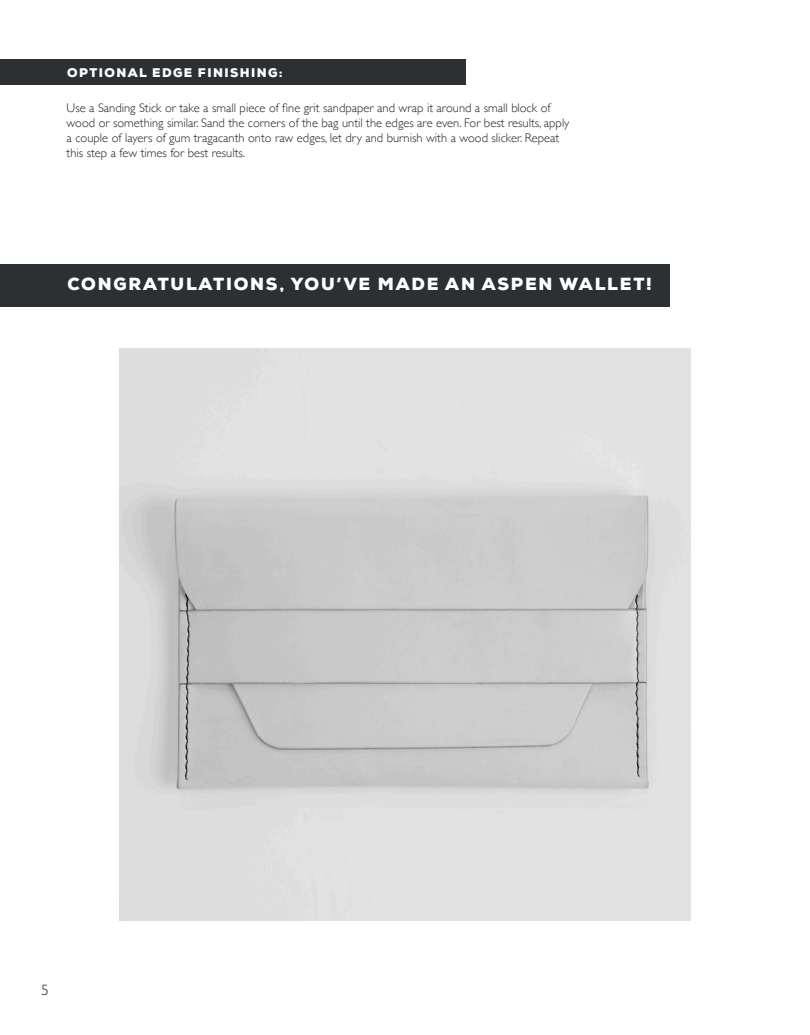
<style>
.page{position:relative;width:810px;height:1035px;background:#fff}
.page>*{position:absolute;margin:0;border:0;box-sizing:border-box;transform-origin:0 0}
.t1{font:900 17.5px "Nexa";letter-spacing:.1em;color:#fff}
.t2{font:300 15px "Gill Sans Nova";color:#231f20}
.t3{font:300 12.5px/15px "Gill Sans";color:#231f20}
.t4{font:900 12.5px "Nexa";letter-spacing:.115em;color:#fff}
</style>
<div class="page">
<img style="left:119px;top:349px;width:572px;height:572px">
<div style="left:0;top:264px;width:670px;height:42px;background:#2d3032"></div>
<div style="left:0;top:59px;width:465px;height:26px;background:#2d3032"></div>
<p class="t4" style="left:67px;top:64px;width:217px">OPTIONAL EDGE FINISHING:</p>
<p class="t3" style="left:67px;top:99px;width:504px">Use a Sanding Stick or take a small piece of fine grit sandpaper and wrap it around a small block of wood or something similar. Sand the corners of the bag until the edges are even. For best results, apply a couple of layers of gum tragacanth onto raw edges, let dry and burnish with a wood slicker. Repeat this step a few times for best results.</p>
<h1 class="t1" style="left:68px;top:273px;width:586px">CONGRATULATIONS, YOU’VE MADE AN ASPEN WALLET!</h1>
<p class="t2" style="left:41px;top:981px;width:9px">5</p>
</div>
